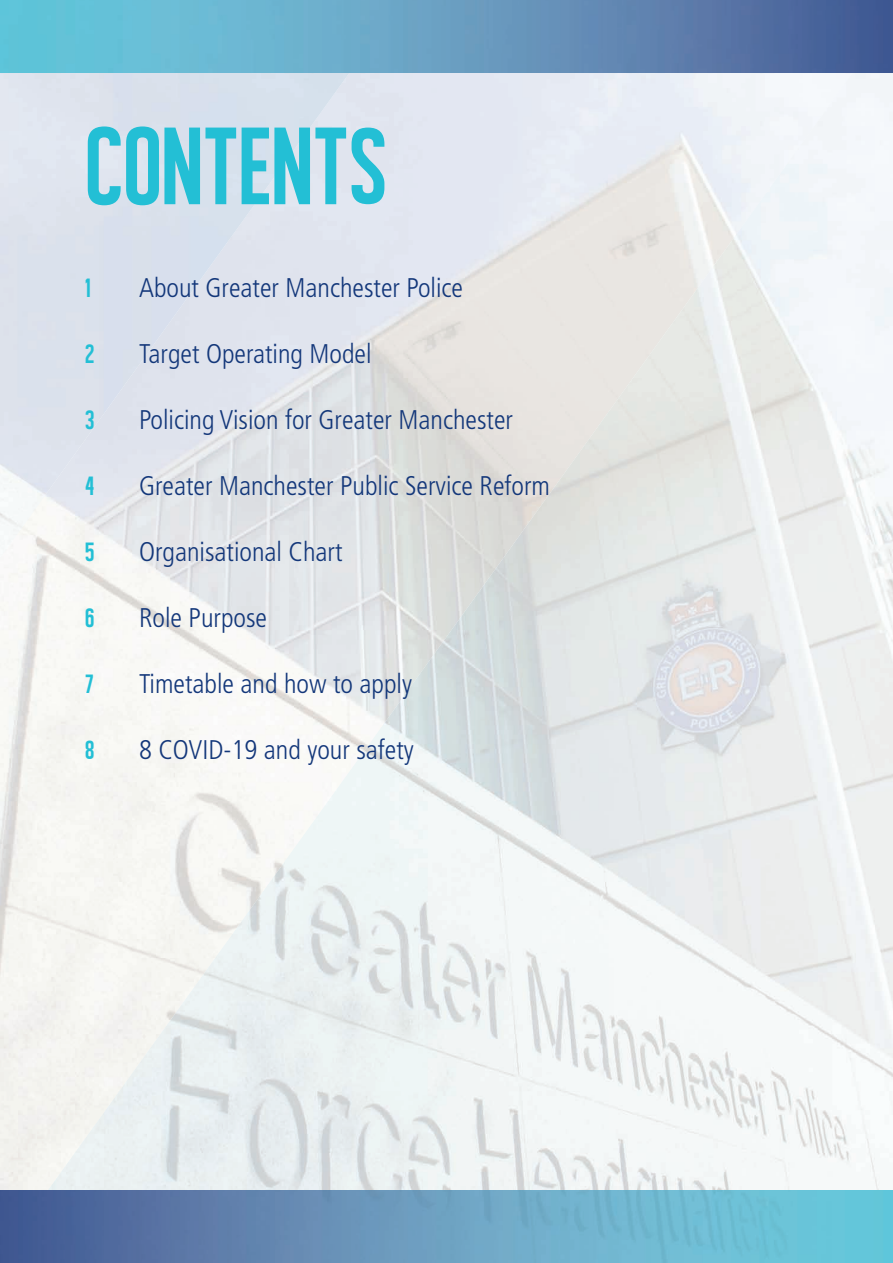
<style>
.page{position:relative;width:893px;height:1263px;background:#fff}
.page>*{position:absolute;margin:0;border:0;box-sizing:border-box;transform-origin:0 0}
.t1{font:112.05px "Alegre Sans";color:#23bfd5}
.t2{font:300 condensed 27px "Frutiger";color:#13377a}
.t3{font:27px "Alegre Sans";color:#23bfd5}
</style>
<div class="page">
<img style="left:0;top:559px;width:48px;height:632px">
<img style="left:0;top:72px;width:48px;height:487px">
<img style="left:48px;top:72px;width:845px;height:1119px">
<img style="left:0;top:0;width:893px;height:72px">
<img style="left:0;top:1191px;width:893px;height:72px">
<h1 class="t1" style="left:85px;top:100px;width:304px">CONTENTS</h1>
<p class="t3" style="left:85px;top:272px;width:7px">1</p>
<p class="t2" style="left:139px;top:276px;width:326px">About Greater Manchester Police</p>
<p class="t3" style="left:85px;top:338px;width:11px">2</p>
<p class="t2" style="left:139px;top:342px;width:234px">Target Operating Model</p>
<p class="t3" style="left:85px;top:404px;width:11px">3</p>
<p class="t2" style="left:139px;top:408px;width:376px">Policing Vision for Greater Manchester</p>
<p class="t3" style="left:85px;top:470px;width:11px">4</p>
<p class="t2" style="left:139px;top:474px;width:413px">Greater Manchester Public Service Reform</p>
<p class="t3" style="left:85px;top:536px;width:11px">5</p>
<p class="t2" style="left:139px;top:540px;width:205px">Organisational Chart</p>
<p class="t3" style="left:85px;top:601px;width:11px">6</p>
<p class="t2" style="left:139px;top:606px;width:130px">Role Purpose</p>
<p class="t3" style="left:85px;top:667px;width:10px">7</p>
<p class="t2" style="left:139px;top:672px;width:274px">Timetable and how to apply</p>
<p class="t3" style="left:85px;top:733px;width:11px">8</p>
<p class="t2" style="left:139px;top:738px;width:276px">8 COVID-19 and your safety</p>
</div>
